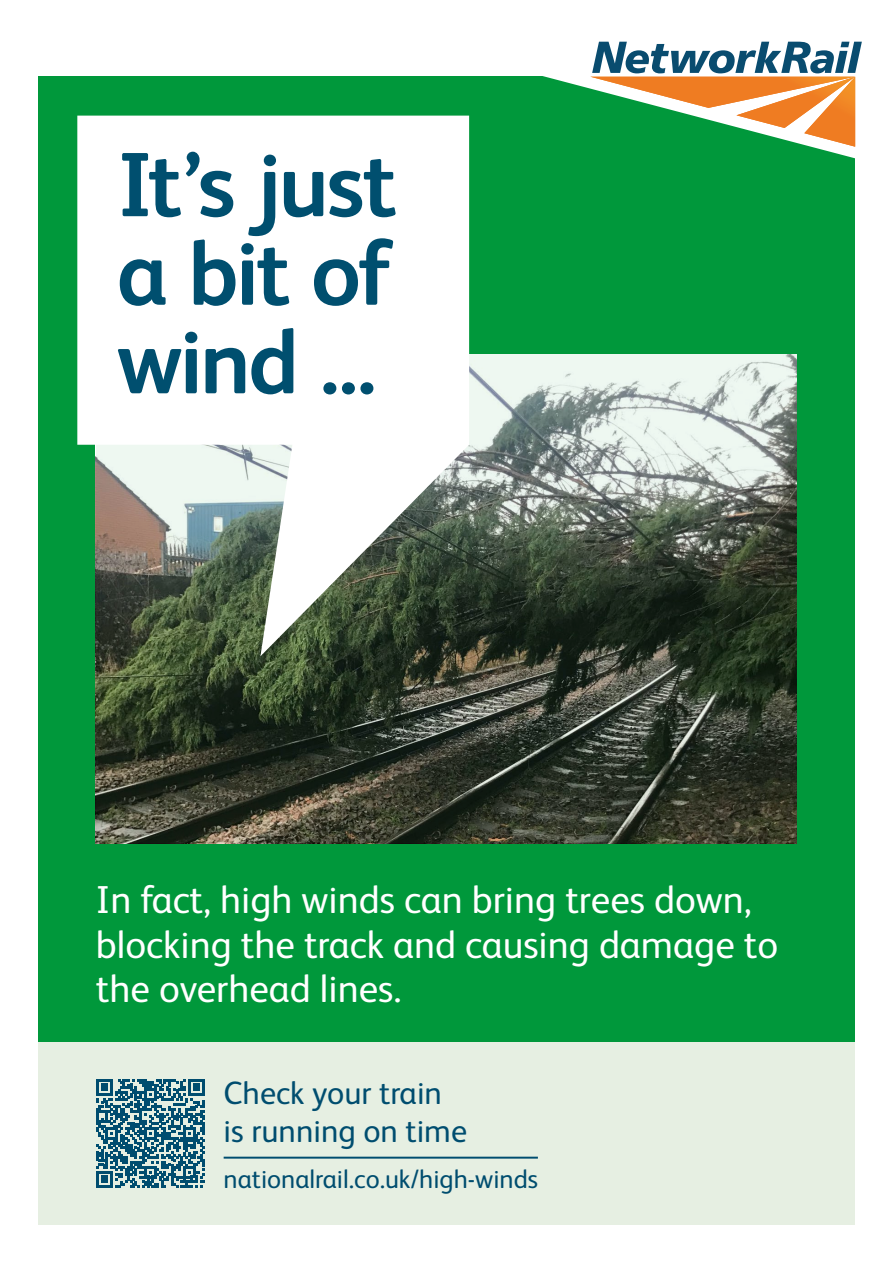
<style>
.page{position:relative;width:893px;height:1263px;background:#fff}
.page>*{position:absolute;margin:0;border:0;box-sizing:border-box;transform-origin:0 0}
.t1{font:39px/44.2px "Network Rail Sans";color:#fff}
.t2{font:32.25px/38.7px "Network Rail Sans";color:#004d6f}
.t3{font:26.25px "Network Rail Sans";color:#004d6f}
</style>
<div class="page">
<div style="left:38px;top:77px;width:817px;height:965px;background:#00983b"></div>
<svg style="left:96px;top:354px;width:701px;height:489px;background:#555d51"></svg>
<svg style="left:77px;top:116px;width:392px;height:540px;background:#c6cdc6"></svg>
<svg style="left:122px;top:152px;width:111px;height:65px;background:#98b8c5"></svg>
<svg style="left:248px;top:155px;width:28px;height:81px;background:#99b8c5"></svg>
<svg style="left:284px;top:172px;width:39px;height:45px;background:#5f91a5"></svg>
<svg style="left:329px;top:159px;width:67px;height:58px;background:#8cafbe"></svg>
<svg style="left:120px;top:259px;width:46px;height:47px;background:#6b98ab"></svg>
<svg style="left:194px;top:239px;width:41px;height:67px;background:#78a1b2"></svg>
<svg style="left:241px;top:243px;width:48px;height:63px;background:#83a9b9"></svg>
<svg style="left:314px;top:238px;width:79px;height:68px;background:#9ab9c6"></svg>
<svg style="left:118px;top:332px;width:79px;height:61px;background:#8fb2c0"></svg>
<svg style="left:206px;top:348px;width:39px;height:45px;background:#6192a6"></svg>
<svg style="left:251px;top:328px;width:42px;height:66px;background:#7aa3b4"></svg>
<div style="left:323px;top:382px;width:13px;height:12px;background:#004f6f;border-radius:50%"></div>
<div style="left:342px;top:382px;width:13px;height:12px;background:#004f6f;border-radius:50%"></div>
<div style="left:360px;top:382px;width:13px;height:12px;background:#004f6f;border-radius:50%"></div>
<svg style="left:567px;top:42px;width:295px;height:110px"></svg>
<div style="left:38px;top:1042px;width:817px;height:183px;background:#e6efe2"></div>
<hr style="left:224px;top:1157px;width:314px;height:1px;background:#004d6f">
<svg style="left:96px;top:1079px;width:109px;height:109px"></svg>
<p class="t1" style="left:96px;top:876px;width:684px">In fact, high winds can bring trees down, blocking the track and causing damage to the overhead lines.</p>
<p class="t2" style="left:224px;top:1071px;width:245px">Check your train is running on time</p>
<p class="t3" style="left:224px;top:1162px;width:316px">nationalrail.co.uk/high-winds</p>
</div>
